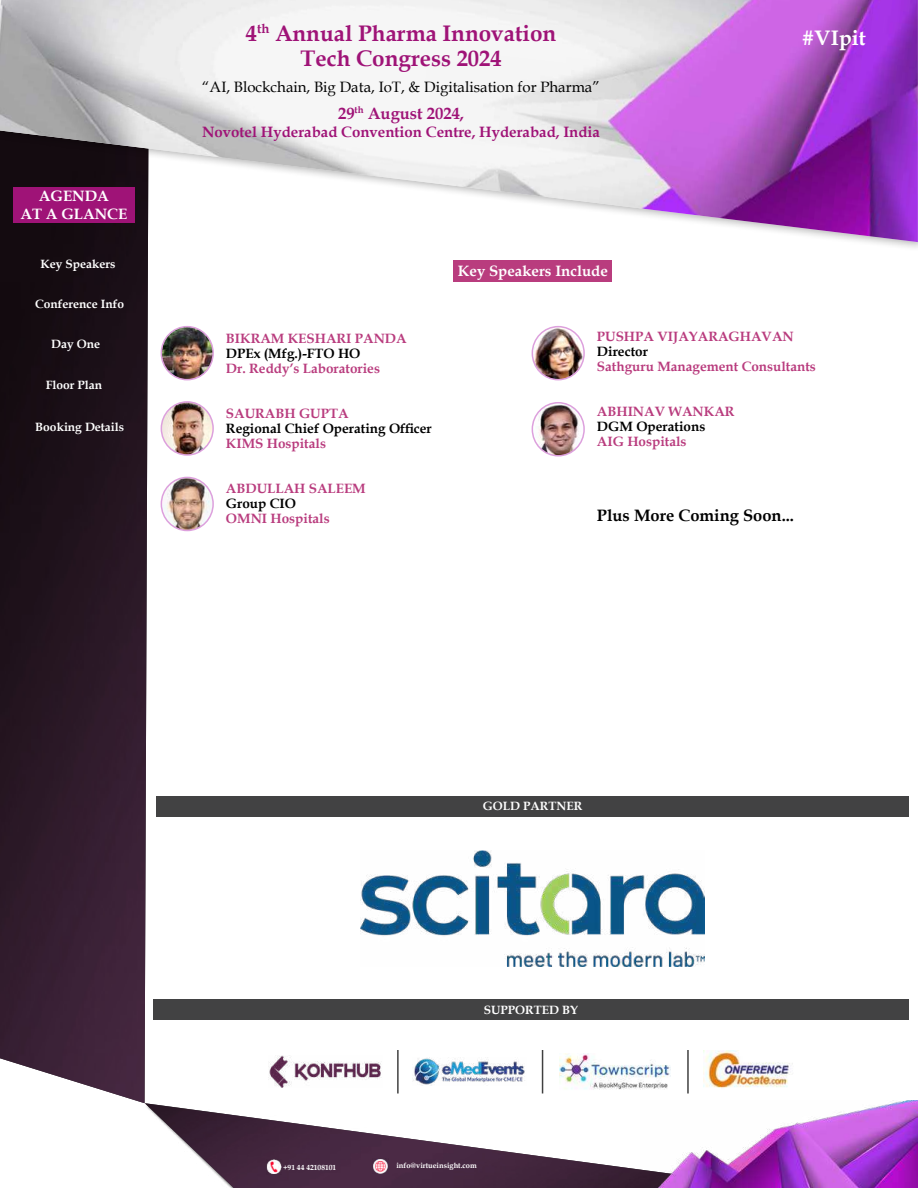
<style>
.page{position:relative;width:918px;height:1188px;background:#fff}
.page>*{position:absolute;margin:0;border:0;box-sizing:border-box;transform-origin:0 0}
.t1{font:700 22.5px/25.5px "Book Antiqua";color:#9f1377;text-align:center}
.t2{font:700 21px "Book Antiqua";color:#fff}
.t3{font:700 16.5px "Book Antiqua";color:#000}
.t4{font:700 16.5px "Book Antiqua";color:#9f1377}
.t5{font:15px "Book Antiqua";color:#000}
.t6{font:700 15px "Book Antiqua";color:#9f1377}
.t7{font:700 15px/18px "Book Antiqua";color:#fff;text-align:center}
.t8{font:700 13.5px "Book Antiqua";color:#b93c7e}
.t9{font:700 13.5px "Book Antiqua";color:#000}
.t10{font:700 12px "Book Antiqua";color:#fff}
.t11{font:700 7.5px "Book Antiqua";color:#fff}
</style>
<div class="page">
<img style="left:0;top:252px;width:148px;height:851px">
<img style="left:145px;top:1103px;width:496px;height:85px">
<img style="left:373px;top:1158px;width:15px;height:16px">
<img style="left:266px;top:1159px;width:16px;height:16px">
<img style="left:641px;top:1100px;width:277px;height:88px">
<div style="left:0;top:0;width:918px;height:252px;background:#000;opacity:.3"></div>
<img style="left:0;top:0;width:918px;height:242px">
<div style="left:153px;top:999px;width:756px;height:20px;background:#424243"></div>
<div style="left:156px;top:796px;width:753px;height:20px;background:#424243"></div>
<hr style="left:687px;top:1050px;width:2px;height:44px;background:#000">
<hr style="left:397px;top:1050px;width:2px;height:44px;background:#000">
<hr style="left:542px;top:1050px;width:1px;height:44px;background:#000">
<img style="left:560px;top:1053px;width:111px;height:37px">
<img style="left:268px;top:1056px;width:113px;height:31px">
<img style="left:413px;top:1058px;width:112px;height:28px">
<img style="left:704px;top:1051px;width:89px;height:37px">
<img style="left:360px;top:851px;width:345px;height:115px">
<img style="left:532px;top:327px;width:52px;height:53px">
<div style="left:532px;top:326px;width:53px;height:54px;border:2px solid #dda0dd;border-radius:50%"></div>
<img style="left:532px;top:403px;width:51px;height:51px">
<div style="left:532px;top:402px;width:53px;height:55px;border:2px solid #dda0dd;border-radius:50%"></div>
<img style="left:161px;top:477px;width:52px;height:54px">
<div style="left:161px;top:477px;width:53px;height:54px;border:2px solid #dda0dd;border-radius:50%"></div>
<img style="left:161px;top:402px;width:51px;height:53px">
<div style="left:161px;top:401px;width:53px;height:55px;border:2px solid #dda0dd;border-radius:50%"></div>
<div style="left:453px;top:260px;width:159px;height:21px;background:#b93c7e"></div>
<img style="left:161px;top:327px;width:52px;height:53px">
<div style="left:161px;top:326px;width:53px;height:54px;border:2px solid #dda0dd;border-radius:50%"></div>
<p class="t7" style="left:21px;top:186px;width:108px">AGENDA<br>AT A GLANCE</p>
<p class="t10" style="left:41px;top:256px;width:77px">Key Speakers</p>
<p class="t10" style="left:35px;top:296px;width:91px">Conference Info</p>
<p class="t10" style="left:51px;top:335px;width:50px">Day One</p>
<p class="t10" style="left:46px;top:377px;width:58px">Floor Plan</p>
<p class="t10" style="left:35px;top:419px;width:90px">Booking Details</p>
<h1 class="t1" style="left:246px;top:20px;width:312px">4<sup>th</sup> Annual Pharma Innovation<br>Tech Congress 2024</h1>
<p class="t5" style="left:202px;top:76px;width:399px">“AI, Blockchain, Big Data, IoT, &amp; Digitalisation for Pharma”</p>
<p class="t4" style="left:338px;top:102px;width:127px">29<sup>th</sup> August 2024,</p>
<p class="t6" style="left:202px;top:122px;width:399px">Novotel Hyderabad Convention Centre, Hyderabad, India</p>
<p class="t7" style="left:458px;top:262px;width:151px">Key Speakers Include</p>
<h2 class="t2" style="left:802px;top:24px;width:66px">#VIpit</h2>
<p class="t8" style="left:226px;top:329px;width:182px">BIKRAM KESHARI PANDA</p>
<p class="t9" style="left:226px;top:344px;width:136px">DPEx (Mfg.)-FTO HO</p>
<p class="t8" style="left:226px;top:359px;width:156px">Dr. Reddy’s Laboratories</p>
<p class="t8" style="left:226px;top:404px;width:124px">SAURABH GUPTA</p>
<p class="t9" style="left:226px;top:419px;width:207px">Regional Chief Operating Officer</p>
<p class="t8" style="left:226px;top:434px;width:102px">KIMS Hospitals</p>
<p class="t8" style="left:226px;top:479px;width:141px">ABDULLAH SALEEM</p>
<p class="t9" style="left:226px;top:494px;width:72px">Group CIO</p>
<p class="t8" style="left:226px;top:509px;width:105px">OMNI Hospitals</p>
<p class="t8" style="left:597px;top:328px;width:198px">PUSHPA VIJAYARAGHAVAN</p>
<p class="t9" style="left:597px;top:343px;width:52px">Director</p>
<p class="t8" style="left:597px;top:358px;width:220px">Sathguru Management Consultants</p>
<p class="t8" style="left:597px;top:403px;width:139px">ABHINAV WANKAR</p>
<p class="t9" style="left:597px;top:418px;width:110px">DGM Operations</p>
<p class="t8" style="left:597px;top:433px;width:91px">AIG Hospitals</p>
<p class="t3" style="left:597px;top:505px;width:199px">Plus More Coming Soon...</p>
<p class="t10" style="left:483px;top:798px;width:101px">GOLD PARTNER</p>
<p class="t10" style="left:484px;top:1002px;width:96px">SUPPORTED BY</p>
<p class="t11" style="left:283px;top:1162px;width:55px">+91 44 42108101</p>
<p class="t11" style="left:396px;top:1160px;width:82px">info@virtueinsight.com</p>
</div>
